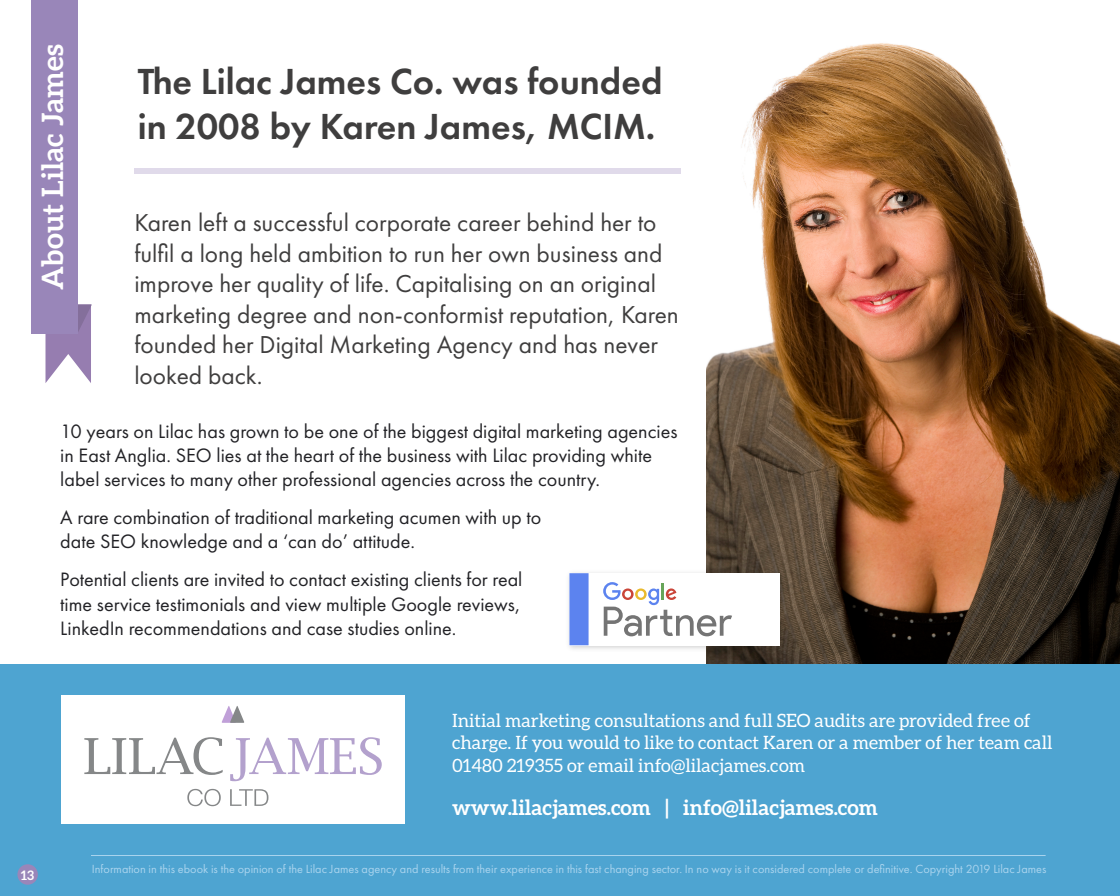
<style>
.page{position:relative;width:1120px;height:896px;background:#fff}
.page>*{position:absolute;margin:0;border:0;box-sizing:border-box;transform-origin:0 0}
.t1{font:600 37.62px/45.1px "Futura PT";color:#3f3e3e}
.t2{font:700 29.4px "Aleo";color:#fff}
.t3{font:25.38px/30.4px "Futura PT";color:#3f3e3e}
.t4{font:700 21px "Aleo";color:#fff}
.t5{font:20.12px/24.2px "Futura PT";color:#222226}
.t6{font:18.38px/22.1px "Aleo";color:#fff}
.t7{font:700 13.12px "Aleo";color:#fff}
.t8{font:12.25px "Futura PT";color:#aad4ee}
</style>
<div class="page">
<img style="left:706px;top:43px;width:414px;height:621px">
<div style="left:0;top:664px;width:1120px;height:232px;background:#4ea4d1"></div>
<svg style="left:46px;top:304px;width:46px;height:79px"></svg>
<div style="left:32px;top:0;width:46px;height:333px;background:#9986b9"></div>
<div style="left:17px;top:864px;width:21px;height:21px;background:#9986b9;border-radius:50%"></div>
<div style="left:134px;top:168px;width:546px;height:5px;background:#e0daea"></div>
<hr style="left:91px;top:855px;width:955px;height:1px;background:#aad4ee">
<img style="left:568px;top:567px;width:221px;height:88px">
<div style="left:569px;top:573px;width:211px;height:72px;background:#fff"></div>
<div style="left:569px;top:573px;width:20px;height:72px;background:#5c83ef"></div>
<svg style="left:603px;top:582px;width:129px;height:54px"></svg>
<div style="left:61px;top:695px;width:344px;height:128px;background:#fff"></div>
<svg style="left:84px;top:737px;width:139px;height:38px"></svg>
<svg style="left:230px;top:737px;width:152px;height:44px"></svg>
<svg style="left:222px;top:706px;width:22px;height:17px"></svg>
<svg style="left:187px;top:789px;width:34px;height:17px"></svg>
<svg style="left:230px;top:789px;width:38px;height:17px"></svg>
<h2 class="t2" style="left:36px;top:290px;width:247px;rotate:-90deg">About Lilac James</h2>
<h1 class="t1" style="left:138px;top:58px;width:526px">The Lilac James Co. was founded in 2008 by Karen James, MCIM.</h1>
<p class="t3" style="left:134px;top:208px;width:546px">Karen left a successful corporate career behind her to fulfil a long held ambition to run her own business and improve her quality of life. Capitalising on an original marketing degree and non-conformist reputation, Karen founded her Digital Marketing Agency and has never looked back.</p>
<p class="t5" style="left:60px;top:419px;width:619px">10 years on Lilac has grown to be one of the biggest digital marketing agencies in East Anglia. SEO lies at the heart of the business with Lilac providing white label services to many other professional agencies across the country.</p>
<p class="t5" style="left:60px;top:505px;width:483px">A rare combination of traditional marketing acumen with up to date SEO knowledge and a ‘can do’ attitude.</p>
<p class="t5" style="left:60px;top:568px;width:464px;text-align:justify">Potential clients are invited to contact existing clients for real time service testimonials and view multiple Google reviews, LinkedIn recommendations and case studies online.</p>
<p class="t7" style="left:21px;top:867px;width:15px">13</p>
<p class="t6" style="left:452px;top:710px;width:602px">Initial marketing consultations and full SEO audits are provided free of charge. If you would to like to contact Karen or a member of her team call<br>01480 219355 or email info@lilacjames.com</p>
<p class="t4" style="left:452px;top:796px;width:427px">www.lilacjames.com | info@lilacjames.com</p>
<p class="t8" style="left:92px;top:862px;width:956px">Information in this ebook is the opinion of the Lilac James agency and results from their experience in this fast changing sector. In no way is it considered complete or definitive. Copyright 2019 Lilac James</p>
</div>
